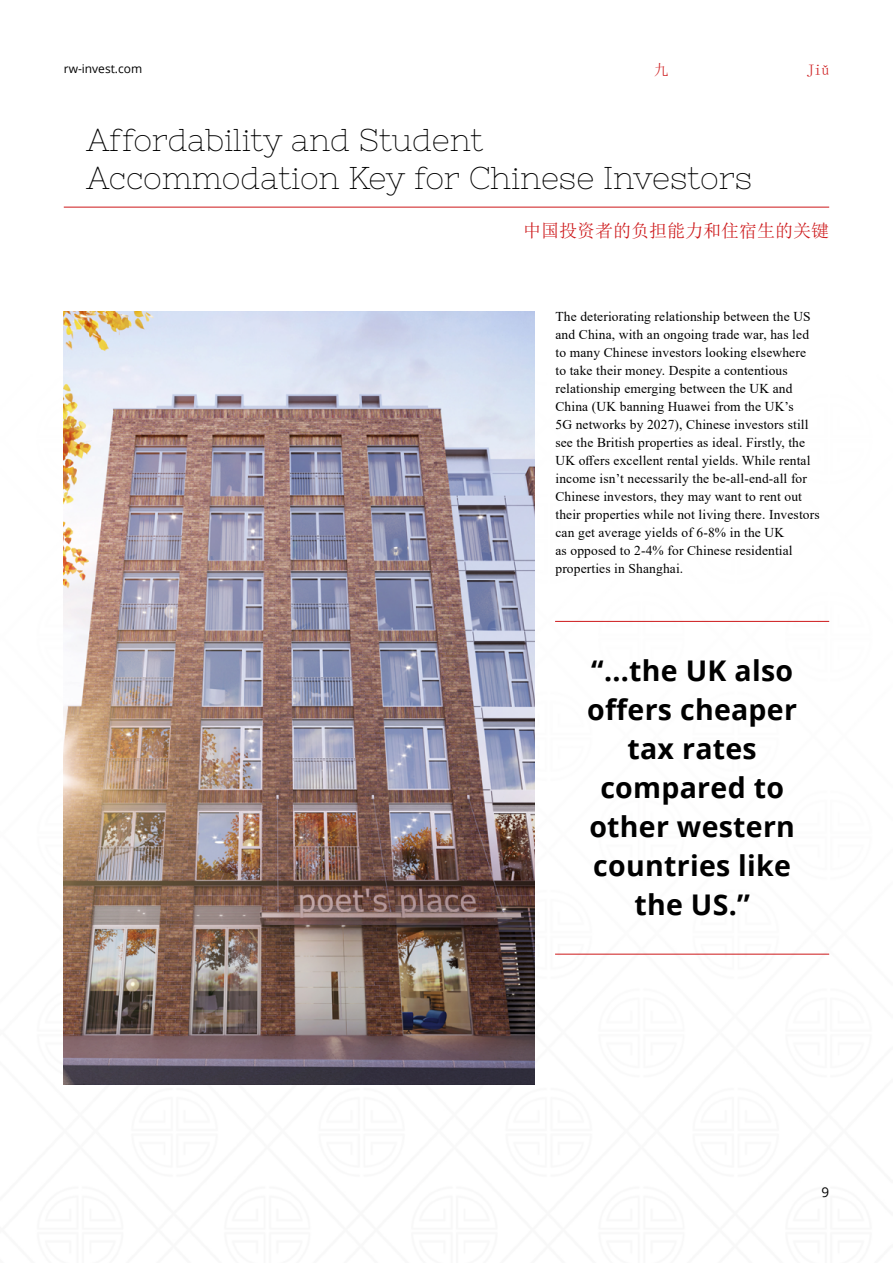
<style>
.page{position:relative;width:893px;height:1263px;background:#fff}
.page>*{position:absolute;margin:0;border:0;box-sizing:border-box;transform-origin:0 0}
.t1{font:31.5px/37.8px "Nixie One";color:#000}
.t2{font:700 28.5px/39px "Open Sans";letter-spacing:.01em;color:#000;text-align:center}
.t3{font:18px "Sim Sun";color:#cd1719}
.t4{font:15px "Sim Sun";color:#cd1719}
.t5{font:13.5px/18px "Times New Roman";letter-spacing:.01em;color:#000}
.t6{font:13.5px "Open Sans";color:#000}
.t7{font:12px "Open Sans";color:#000}
</style>
<div class="page">
<hr style="left:64px;top:207px;width:765px;height:1px;background:#cd1719">
<img style="left:64px;top:312px;width:470px;height:772px">
<hr style="left:555px;top:621px;width:274px;height:1px;background:#cd1719">
<hr style="left:555px;top:954px;width:274px;height:1px;background:#cd1719">
<p class="t7" style="left:64px;top:60px;width:80px">rw-invest.com</p>
<p class="t4" style="left:654px;top:62px;width:16px">九</p>
<p class="t4" style="left:807px;top:62px;width:24px">Jiǔ</p>
<h1 class="t1" style="left:86px;top:121px;width:667px">Affordability and Student<br>Accommodation Key for Chinese Investors</h1>
<h3 class="t3" style="left:523px;top:222px;width:307px">中国投资者的负担能力和住宿生的关键</h3>
<p class="t5" style="left:555px;top:307px;width:266px">The deteriorating relationship between the US and China, with an ongoing trade war, has led to many Chinese investors looking elsewhere to take their money. Despite a contentious relationship emerging between the UK and China (UK banning Huawei from the UK’s<br>5G networks by 2027), Chinese investors still see the British properties as ideal. Firstly, the UK offers excellent rental yields. While rental income isn’t necessarily the be-all-end-all for Chinese investors, they may want to rent out their properties while not living there. Investors can get average yields of 6-8% in the UK<br>as opposed to 2-4% for Chinese residential properties in Shanghai.</p>
<h2 class="t2" style="left:587px;top:650px;width:211px">‘‘...the UK also offers cheaper tax rates compared to other western countries like the US.’’</h2>
<p class="t6" style="left:821px;top:1182px;width:9px">9</p>
</div>
